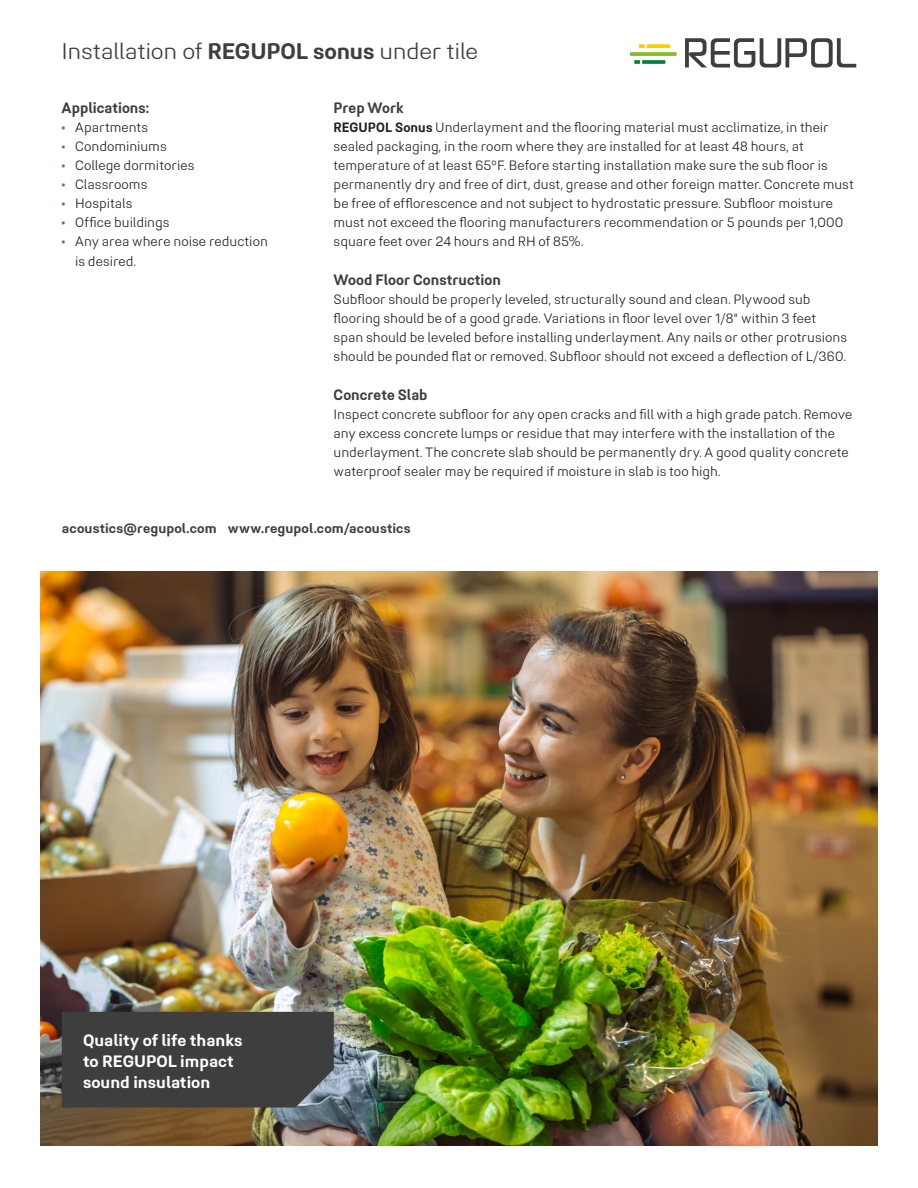
<style>
.page{position:relative;width:918px;height:1188px;background:#fff}
.page>*{position:absolute;margin:0;border:0;box-sizing:border-box;transform-origin:0 0}
.Sheet-title{font:300 22.5px "Midpoint Pro";letter-spacing:-.02em;color:#3e3e3f}
.t1{font:700 16.5px/21px "Midpoint Pro";color:#fff}
._01-Subhead_Span{font:700 15px "Midpoint Pro";color:#3e3e3f;scale:.95 1}
._01-Paragraph{font:300 13.5px/19.2px "Midpoint Pro";color:#231f20;scale:.95 1}
._01-Lead-Paragraph{font:700 13.5px "Midpoint Pro";letter-spacing:.005em;color:#3e3e3f}
.s1{font-weight:700}
.s2{font-weight:700;color:#3d8e43}
</style>
<div class="page">
<img style="left:41px;top:572px;width:837px;height:574px">
<div style="left:62px;top:1012px;width:272px;height:96px;background:#3e3e3f"></div>
<svg style="left:685px;top:38px;width:171px;height:30px"></svg>
<svg style="left:630px;top:52px;width:47px;height:4px"></svg>
<svg style="left:642px;top:60px;width:23px;height:4px"></svg>
<svg style="left:634px;top:60px;width:6px;height:4px"></svg>
<svg style="left:647px;top:44px;width:23px;height:4px"></svg>
<svg style="left:639px;top:44px;width:6px;height:4px"></svg>
<p class="Sheet-title" style="left:62px;top:38px;width:418px">Installation of <span class="s1">REGUPOL sonus</span> under tile</p>
<p class="_01-Subhead_Span" style="left:62px;top:98px;width:94px">Applications:</p>
<p class="_01-Paragraph" style="left:62px;top:117px;width:93px"><span class="s2">•</span> Apartments</p>
<p class="_01-Paragraph" style="left:62px;top:136px;width:112px"><span class="s2">•</span> Condominiums</p>
<p class="_01-Paragraph" style="left:62px;top:156px;width:141px"><span class="s2">•</span> College dormitories</p>
<p class="_01-Paragraph" style="left:62px;top:175px;width:92px"><span class="s2">•</span> Classrooms</p>
<p class="_01-Paragraph" style="left:62px;top:194px;width:76px"><span class="s2">•</span> Hospitals</p>
<p class="_01-Paragraph" style="left:62px;top:213px;width:115px"><span class="s2">•</span> Office buildings</p>
<p class="_01-Paragraph" style="left:75px;top:232px;width:205px;text-indent:-14px"><span class="s2">•</span> Any area where noise reduction is desired.</p>
<p class="_01-Subhead_Span" style="left:334px;top:98px;width:76px">Prep Work</p>
<p class="_01-Paragraph" style="left:334px;top:117px;width:549px"><span class="s1">REGUPOL Sonus</span> Underlayment and the flooring material must acclimatize, in their sealed packaging, in the room where they are installed for at least 48 hours, at temperature of at least 65ºF. Before starting installation make sure the sub floor is permanently dry and free of dirt, dust, grease and other foreign matter. Concrete must be free of efflorescence and not subject to hydrostatic pressure. Subfloor moisture must not exceed the flooring manufacturers recommendation or 5 pounds per 1,000 square feet over 24 hours and RH of 85%.</p>
<p class="_01-Subhead_Span" style="left:334px;top:270px;width:178px">Wood Floor Construction</p>
<p class="_01-Paragraph" style="left:334px;top:290px;width:542px">Subfloor should be properly leveled, structurally sound and clean. Plywood sub flooring should be of a good grade. Variations in floor level over 1/8" within 3 feet span should be leveled before installing underlayment. Any nails or other protrusions should be pounded flat or removed. Subfloor should not exceed a deflection of L/360.</p>
<p class="_01-Subhead_Span" style="left:334px;top:385px;width:100px">Concrete Slab</p>
<p class="_01-Paragraph" style="left:334px;top:404px;width:548px">Inspect concrete subfloor for any open cracks and fill with a high grade patch. Remove any excess concrete lumps or residue that may interfere with the installation of the underlayment. The concrete slab should be permanently dry. A good quality concrete waterproof sealer may be required if moisture in slab is too high.</p>
<p class="_01-Lead-Paragraph" style="left:62px;top:520px;width:350px">acoustics@regupol.com www.regupol.com/acoustics</p>
<p class="t1" style="left:83px;top:1030px;width:161px">Quality of life thanks to REGUPOL impact sound insulation</p>
</div>
